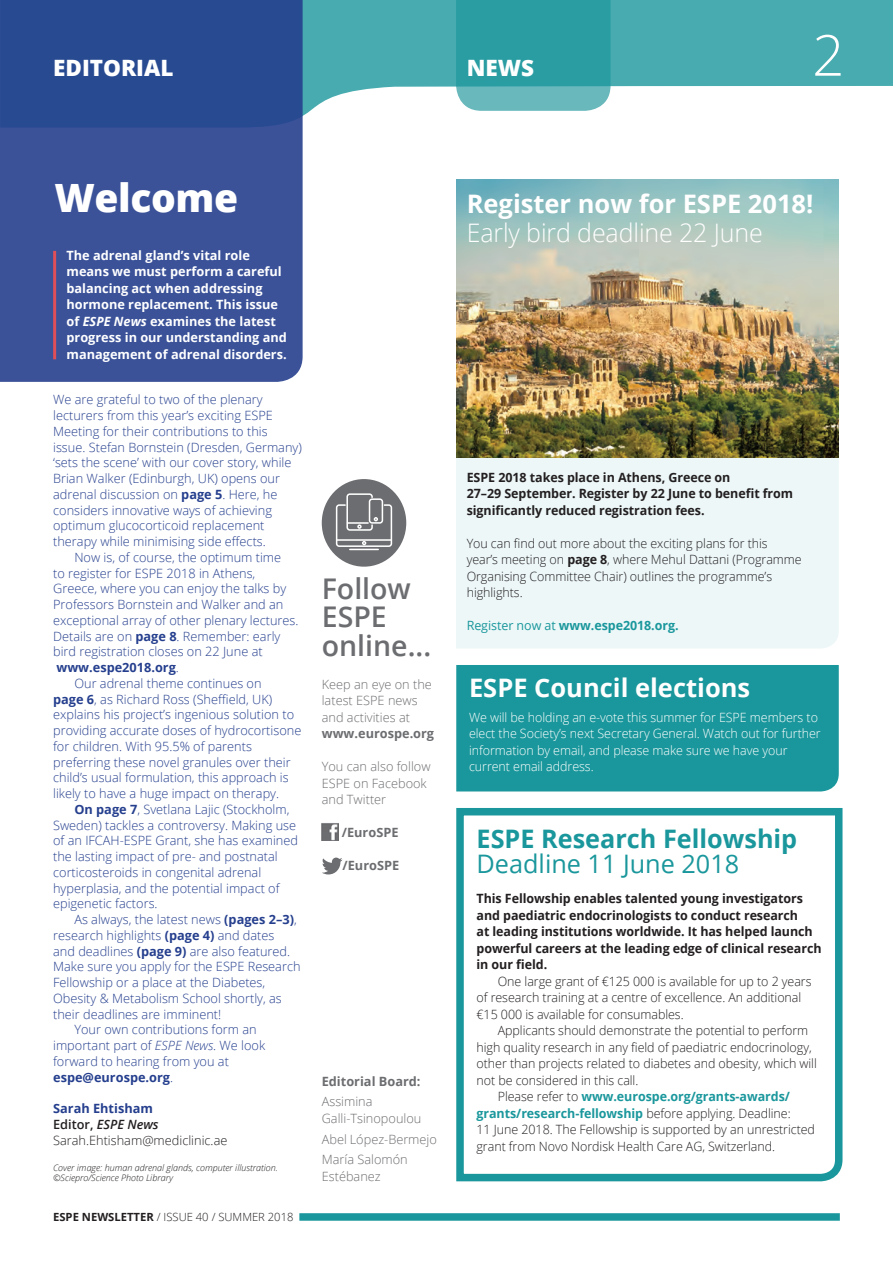
<style>
.page{position:relative;width:893px;height:1263px;background:#fff}
.page>*{position:absolute;margin:0;border:0;box-sizing:border-box;transform-origin:0 0}
.t1{font:300 56.7px "Open Sans";color:#fff}
.t2{font:800 39px "Open Sans";color:#fff}
.t3{font:600 28.5px/28.5px "Open Sans";color:#6c6d70}
.t4{font:700 25.5px "Open Sans";color:#fff}
.t5{font:300 25.5px "Open Sans";letter-spacing:-.005em;color:#fff}
.t6{font:700 25.5px "Open Sans";color:#1a979c}
.t7{font:25.5px "Open Sans";color:#1a979c}
.t8{font:800 22.5px "Open Sans";color:#fff}
.t9{font:300 12.75px "Open Sans";color:#253f8e}
.t10{font:300 12.75px/16.5px "Open Sans";letter-spacing:-.005em;color:#231f20}
.t11{font:700 12.75px/16.5px "Open Sans";letter-spacing:-.005em;color:#231f20}
.t12{font:700 12.75px/16.5px "Open Sans";color:#fff}
.t13{font:300 12.75px/16.5px "Open Sans";letter-spacing:-.005em;color:#fff}
.t14{font:300 12.75px/16.5px "Open Sans";color:#6c6d70}
.t15{font:700 12.75px "Open Sans";letter-spacing:-.005em;color:#1a979c}
.t16{font:700 12.75px "Open Sans";color:#6c6d70}
.t17{font:700 12.75px "Open Sans";color:#253f8e}
.t18{font:700 11.25px "Open Sans";color:#231f20}
.t19{font:300 11.25px "Open Sans";color:#231f20}
.t20{font:italic 300 9px/10.5px "Open Sans";color:#231f20}
.s1{font-style:italic}
.s2{font-weight:700}
.s3{font-weight:300}
.s4{font-weight:700;color:#253f8e}
.s5{font-weight:600}
.s6{font-weight:600;font-style:italic}
.s7{font-weight:400}
.s8{font-weight:300;color:#231f20}
</style>
<div class="page">
<svg style="left:303px;top:0;width:590px;height:116px;fill:#47abaf"></svg>
<svg style="left:0;top:0;width:303px;height:382px;background:#354f96"></svg>
<hr style="left:53px;top:251px;width:3px;height:108px;background:#de4f58">
<div style="left:322px;top:479px;width:84px;height:88px;background:#6c6d70;border-radius:50%"></div>
<svg style="left:336px;top:493px;width:56px;height:54px"></svg>
<hr style="left:347px;top:522px;width:22px;height:2px;background:#fff">
<hr style="left:336px;top:539px;width:56px;height:2px;background:#fff">
<hr style="left:349px;top:549px;width:30px;height:1px;background:#fff">
<svg style="left:322px;top:857px;width:21px;height:17px"></svg>
<img style="left:322px;top:823px;width:17px;height:18px">
<div style="left:456px;top:457px;width:383px;height:191px;background:#edf7f8"></div>
<img style="left:456px;top:180px;width:383px;height:277px">
<div style="left:456px;top:665px;width:383px;height:126px;background:#1a979c"></div>
<svg style="left:456px;top:808px;width:387px;height:374px"></svg>
<div style="left:299px;top:1213px;width:541px;height:8px;background:#1a979c"></div>
<h3 class="t8" style="left:53px;top:51px;width:54px">EDITOR</h3>
<h3 class="t8" style="left:136px;top:51px;width:39px">IAL</h3>
<h3 class="t8" style="left:467px;top:51px;width:69px">NEWS</h3>
<h1 class="t1" style="left:812px;top:16px;width:34px">2</h1>
<h2 class="t2" style="left:54px;top:168px;width:185px">Welcome</h2>
<p class="t12" style="left:67px;top:246px;width:222px">The adrenal gland’s vital role means we must perform a careful balancing act when addressing hormone replacement. This issue of <span class="s1">ESPE News</span> examines the latest progress in our understanding and management of adrenal disorders.</p>
<p class="t9" style="left:53px;top:391px;width:211px">We are grateful to two of the plenary</p>
<p class="t9" style="left:53px;top:407px;width:221px">lecturers from this year’s exciting ESPE</p>
<p class="t9" style="left:53px;top:422px;width:216px">Meeting for their contributions to this</p>
<p class="t9" style="left:53px;top:438px;width:250px">issue. Stefan Bornstein (Dresden, Germany)</p>
<p class="t9" style="left:53px;top:454px;width:240px">‘sets the scene’ with our cover story, while</p>
<p class="t9" style="left:53px;top:470px;width:228px">Brian Walker (Edinburgh, UK) opens our</p>
<p class="t9" style="left:53px;top:485px;width:226px">adrenal discussion on <span class="s2">page 5</span>. Here, he</p>
<p class="t9" style="left:53px;top:501px;width:220px">considers innovative ways of achieving</p>
<p class="t9" style="left:53px;top:517px;width:213px">optimum glucocorticoid replacement</p>
<p class="t9" style="left:53px;top:533px;width:214px">therapy while minimising side effects.</p>
<p class="t9" style="left:74px;top:548px;width:208px">Now is, of course, the optimum time</p>
<p class="t9" style="left:53px;top:564px;width:204px">to register for ESPE 2018 in Athens,</p>
<p class="t9" style="left:53px;top:580px;width:235px">Greece, where you can enjoy the talks by</p>
<p class="t9" style="left:53px;top:596px;width:232px">Professors Bornstein and Walker and an</p>
<p class="t9" style="left:53px;top:611px;width:247px">exceptional array of other plenary lectures.</p>
<p class="t9" style="left:53px;top:627px;width:229px">Details are on <span class="s2">page 8</span>. Remember: early</p>
<p class="t9" style="left:53px;top:643px;width:211px">bird registration closes on 22 June at</p>
<p class="t17" style="left:56px;top:658px;width:124px">www.espe2018.org<span class="s3">.</span></p>
<p class="t9" style="left:74px;top:674px;width:189px">Our adrenal theme continues on</p>
<p class="t9" style="left:53px;top:690px;width:221px"><span class="s2">page 6</span>, as Richard Ross (Sheffield, UK)</p>
<p class="t9" style="left:53px;top:706px;width:242px">explains his project’s ingenious solution to</p>
<p class="t9" style="left:53px;top:722px;width:250px">providing accurate doses of hydrocortisone</p>
<p class="t9" style="left:53px;top:737px;width:200px">for children. With 95.5% of parents</p>
<p class="t9" style="left:53px;top:753px;width:239px">preferring these novel granules over their</p>
<p class="t9" style="left:53px;top:769px;width:237px">child’s usual formulation, this approach is</p>
<p class="t9" style="left:53px;top:785px;width:228px">likely to have a huge impact on therapy.</p>
<p class="t9" style="left:74px;top:800px;width:216px"><span class="s2">On page 7</span>, Svetlana Lajic (Stockholm,</p>
<p class="t9" style="left:53px;top:816px;width:245px">Sweden) tackles a controversy. Making use</p>
<p class="t9" style="left:53px;top:832px;width:246px">of an IFCAH-ESPE Grant, she has examined</p>
<p class="t9" style="left:53px;top:848px;width:226px">the lasting impact of pre- and postnatal</p>
<p class="t9" style="left:53px;top:863px;width:210px">corticosteroids in congenital adrenal</p>
<p class="t9" style="left:53px;top:879px;width:228px">hyperplasia, and the potential impact of</p>
<p class="t9" style="left:53px;top:895px;width:106px">epigenetic factors.</p>
<p class="t9" style="left:74px;top:911px;width:224px">As always, the latest news <span class="s2">(pages 2–3)</span>,</p>
<p class="t9" style="left:53px;top:926px;width:223px">research highlights <span class="s2">(page 4)</span> and dates</p>
<p class="t9" style="left:53px;top:942px;width:239px">and deadlines <span class="s2">(page 9)</span> are also featured.</p>
<p class="t9" style="left:53px;top:958px;width:249px">Make sure you apply for the ESPE Research</p>
<p class="t9" style="left:53px;top:974px;width:214px">Fellowship or a place at the Diabetes,</p>
<p class="t9" style="left:53px;top:989px;width:230px">Obesity &amp; Metabolism School shortly, as</p>
<p class="t9" style="left:53px;top:1005px;width:170px">their deadlines are imminent!</p>
<p class="t9" style="left:74px;top:1021px;width:184px">Your own contributions form an</p>
<p class="t9" style="left:53px;top:1037px;width:214px">important part of <span class="s1">ESPE News</span>. We look</p>
<p class="t9" style="left:53px;top:1052px;width:177px">forward to hearing from you at</p>
<p class="t17" style="left:53px;top:1068px;width:122px">espe@eurospe.org<span class="s3">.</span></p>
<p class="t10" style="left:53px;top:1100px;width:176px"><span class="s4">Sarah Ehtisham<br></span><span class="s5">Editor,</span> <span class="s6">ESPE News<br></span>Sarah.Ehtisham@mediclinic.ae</p>
<p class="t20" style="left:53px;top:1162px;width:226px">Cover image: human adrenal glands, computer illustration. ©Sciepro/Science Photo Library</p>
<p class="t18" style="left:53px;top:1208px;width:121px">ESPE Newsletter <span class="s3">/ Issue</span></p>
<p class="t19" style="left:196px;top:1209px;width:99px">40 / SUMMER 2018</p>
<h3 class="t3" style="left:322px;top:574px;width:111px">Follow<br>ESPE online...</h3>
<p class="t14" style="left:322px;top:676px;width:112px">Keep an eye on the latest ESPE news and activities at</p>
<p class="t16" style="left:322px;top:725px;width:114px">www.eurospe.org</p>
<p class="t14" style="left:322px;top:758px;width:110px">You can also follow<br>ESPE on Facebook and Twitter</p>
<p class="t16" style="left:342px;top:824px;width:56px">/EuroSPE</p>
<p class="t16" style="left:343px;top:857px;width:56px">/EuroSPE</p>
<p class="t16" style="left:322px;top:1072px;width:100px">Editorial Board:</p>
<p class="t14" style="left:322px;top:1093px;width:101px">Assimina<br>Galli-Tsinopoulou</p>
<p class="t14" style="left:322px;top:1128px;width:117px;line-height:20.7px">Abel López-Bermejo<br>María Salomón</p>
<p class="t14" style="left:322px;top:1168px;width:60px">Estébanez</p>
<h3 class="t4" style="left:467px;top:186px;width:348px">Register now for ES PE 2018!</h3>
<h3 class="t5" style="left:467px;top:215px;width:298px">Early bird deadline 22 June</h3>
<p class="t11" style="left:467px;top:469px;width:328px">ESPE 2018 takes place in Athens, Greece on<br>27–29 September. Register by 22 June to benefit from significantly reduced registration fees.</p>
<p class="t10" style="left:467px;top:535px;width:337px">You can find out more about the exciting plans for this year’s meeting on <span class="s2">page 8</span>, where Mehul Dattani (Programme Organising Committee Chair) outlines the programme’s highlights.</p>
<p class="t15" style="left:467px;top:617px;width:213px"><span class="s7">Register now at</span> www.espe2018.org.</p>
<h3 class="t4" style="left:469px;top:670px;width:283px">ESPE Council elections</h3>
<p class="t13" style="left:469px;top:708px;width:353px">We will be holding an e-vote this summer for ESPE members to elect the Society’s next Secretary General. Watch out for further information by email, and please make sure we have your current email address.</p>
<h3 class="t6" style="left:476px;top:820px;width:322px">ESPE Research Fellowship</h3>
<h3 class="t7" style="left:476px;top:846px;width:264px">Deadline 11 June 2018</h3>
<p class="t11" style="left:476px;top:890px;width:347px">This Fellowship enables talented young investigators and paediatric endocrinologists to conduct research<br>at leading institutions worldwide. It has helped launch powerful careers at the leading edge of clinical research in our field.</p>
<p class="t10" style="left:476px;top:972px;width:337px;text-indent:21px">One large grant of €125 000 is available for up to 2 years of research training at a centre of excellence. An additional €15 000 is available for consumables.</p>
<p class="t10" style="left:498px;top:1022px;width:312px">Applicants should demonstrate the potential to perform</p>
<p class="t10" style="left:476px;top:1038px;width:337px">high quality research in any field of paediatric endocrinology,</p>
<p class="t10" style="left:476px;top:1055px;width:342px">other than projects related to diabetes and obesity, which will</p>
<p class="t10" style="left:476px;top:1071px;width:163px">not be considered in this call.</p>
<p class="t15" style="left:498px;top:1087px;width:294px"><span class="s8">Please refer to</span> www.eurospe.org/grants-awards/</p>
<p class="t15" style="left:476px;top:1104px;width:316px">grants/research-fellowship <span class="s8">before applying. Deadline:</span></p>
<p class="t10" style="left:476px;top:1121px;width:340px">11 June 2018. The Fellowship is supported by an unrestricted</p>
<p class="t10" style="left:476px;top:1137px;width:300px">grant from Novo Nordisk Health Care AG, Switzerland.</p>
</div>
